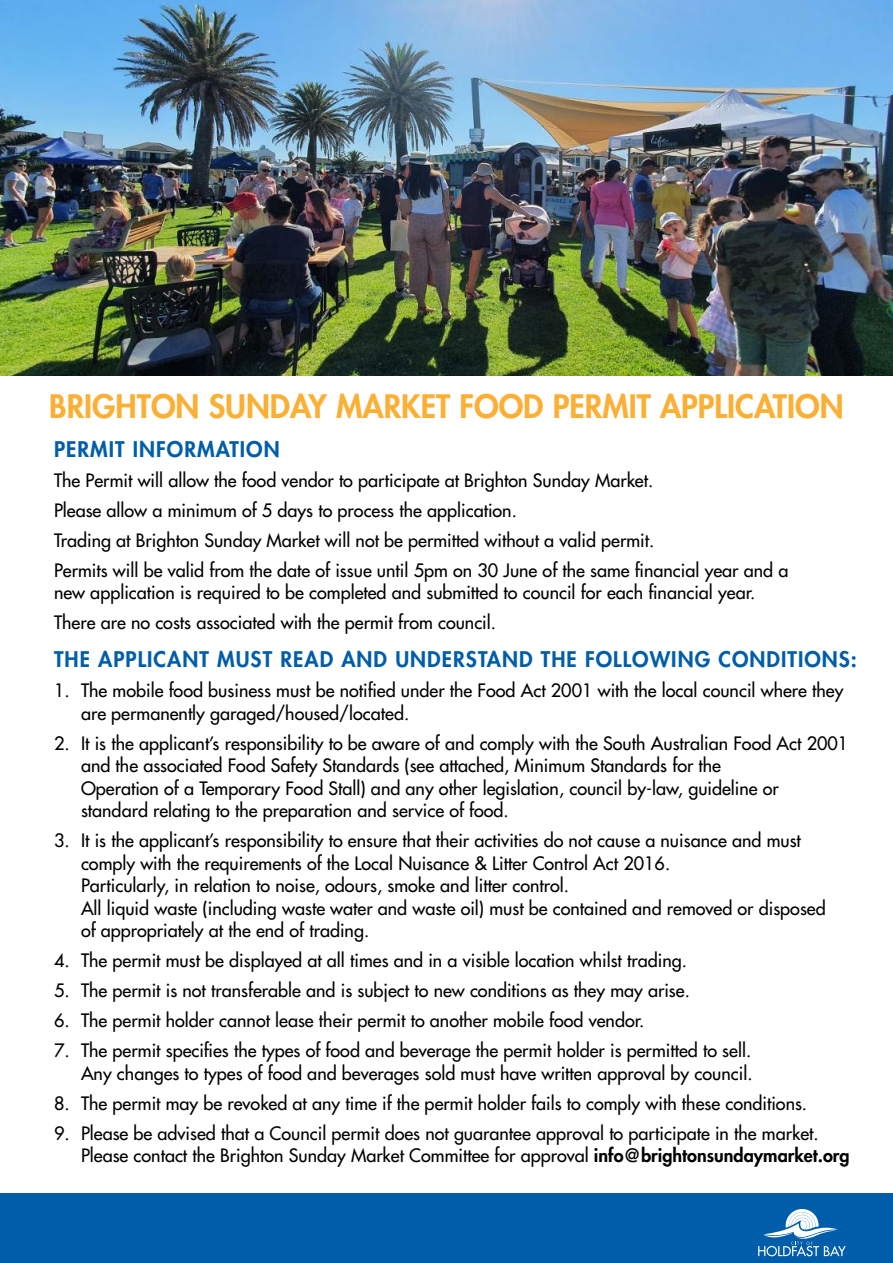
<style>
.page{position:relative;width:893px;height:1263px;background:#fff}
.page>*{position:absolute;margin:0;border:0;box-sizing:border-box;transform-origin:0 0}
.t1{font:800 31.5px "Futura Std";color:#fbaf34}
.t2{font:800 21px "Futura Std";letter-spacing:.05em;color:#005daa}
.t3{font:500 18px/22.5px "Futura Std";color:#000}
.s1{font-weight:800}
</style>
<div class="page">
<div style="left:0;top:1193px;width:893px;height:70px;background:#005daa"></div>
<svg style="left:758px;top:1209px;width:88px;height:47px"></svg>
<img style="left:0;top:0;width:893px;height:376px">
<h1 class="t1" style="left:49px;top:386px;width:796px">BRIGHTON SUNDAY MARKET FOOD PERMIT APPLICATION</h1>
<p class="t2" style="left:54px;top:436px;width:227px">PERMIT INFORMATION</p>
<p class="t3" style="left:54px;top:465px;width:736px;line-height:30px">The Permit will allow the food vendor to participate at Brighton Sunday Market.<br>Please allow a minimum of 5 days to process the application.<br>Trading at Brighton Sunday Market will not be permitted without a valid permit.<br>Permits will be valid from the date of issue until 5pm on 30 June of the same financial year and a</p>
<p class="t3" style="left:54px;top:578px;width:703px;line-height:30px">new application is required to be completed and submitted to council for each financial year.<br>There are no costs associated with the permit from council.</p>
<p class="t2" style="left:54px;top:646px;width:804px">THE APPLICANT MUST READ AND UNDERSTAND THE FOLLOWING CONDITIONS:</p>
<p class="t3" style="left:81px;top:679px;width:764px;text-indent:-27px">1. The mobile food business must be notified under the Food Act 2001 with the local council where they are permanently garaged/housed/located.</p>
<p class="t3" style="left:81px;top:732px;width:769px;text-indent:-27px">2. It is the applicant’s responsibility to be aware of and comply with the South Australian Food Act 2001 and the associated Food Safety Standards (see attached, Minimum Standards for the<br>Operation of a Temporary Food Stall) and any other legislation, council by-law, guideline or standard relating to the preparation and service of food.</p>
<p class="t3" style="left:81px;top:829px;width:746px;text-indent:-27px">3. It is the applicant’s responsibility to ensure that their activities do not cause a nuisance and must comply with the requirements of the Local Nuisance &amp; Litter Control Act 2016.<br>Particularly, in relation to noise, odours, smoke and litter control.<br>All liquid waste (including waste water and waste oil) must be contained and removed or disposed of appropriately at the end of trading.</p>
<p class="t3" style="left:54px;top:949px;width:634px">4. The permit must be displayed at all times and in a visible location whilst trading.</p>
<p class="t3" style="left:54px;top:979px;width:637px">5. The permit is not transferable and is subject to new conditions as they may arise.</p>
<p class="t3" style="left:54px;top:1009px;width:592px">6. The permit holder cannot lease their permit to another mobile food vendor.</p>
<p class="t3" style="left:54px;top:1039px;width:700px;text-align:right">7. The permit specifies the types of food and beverage the permit holder is permitted to sell.<br>Any changes to types of food and beverages sold must have written approval by council.</p>
<p class="t3" style="left:54px;top:1092px;width:755px">8. The permit may be revoked at any time if the permit holder fails to comply with these conditions.</p>
<p class="t3" style="left:81px;top:1122px;width:770px;text-indent:-27px">9. Please be advised that a Council permit does not guarantee approval to participate in the market.<br>Please contact the Brighton Sunday Market Committee for approval <span class="s1">info@brightonsundaymarket.org</span></p>
</div>
